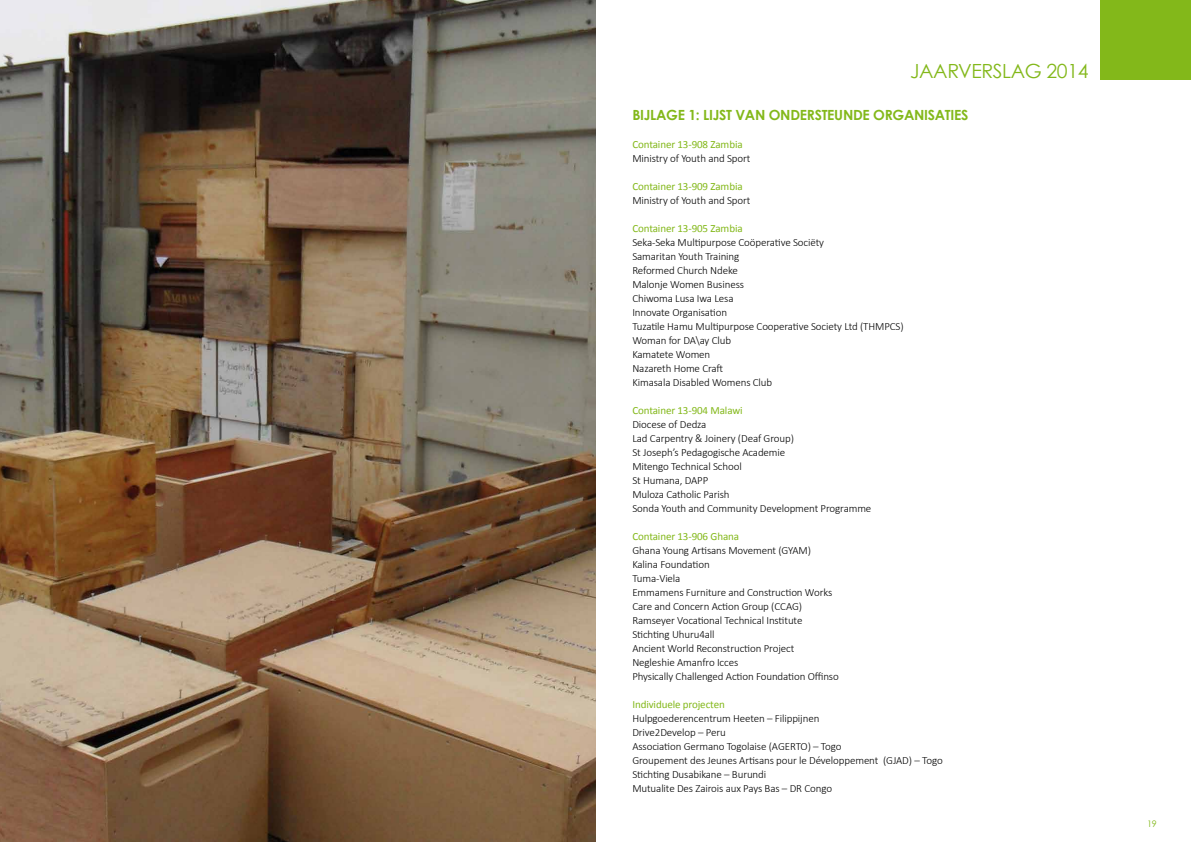
<style>
.page{position:relative;width:1191px;height:842px;background:#fff}
.page>*{position:absolute;margin:0;border:0;box-sizing:border-box;transform-origin:0 0}
.t1{font:19.5px "Century Gothic";letter-spacing:-.02em;color:#83b81a}
.t2{font:700 14px "Century Gothic";letter-spacing:-.02em;color:#83b81a}
.t3{font:300 11px/14px "Calibri";letter-spacing:-.01em;color:#000}
.t4{font:11px "Calibri";letter-spacing:-.01em;color:#83b81a}
.t5{font:9px "Century Gothic";color:#83b81a}
</style>
<div class="page">
<div style="left:1100px;top:0;width:91px;height:79px;background:#83b81a"></div>
<img style="left:0;top:0;width:595px;height:842px">
<h1 class="t1" style="left:910px;top:59px;width:23px">JAARVERSLAG</h1>
<h1 class="t1" style="left:1046px;top:59px;width:44px">2014</h1>
<p class="t2" style="left:632px;top:106px;width:337px">BIJLAGE 1: LIJST VAN ONDERSTEUNDE ORGANISATIES</p>
<p class="t4" style="left:632px;top:137px;width:112px">Container 13-908 Zambia</p>
<p class="t3" style="left:632px;top:151px;width:120px">Ministry of Youth and Sport</p>
<p class="t4" style="left:632px;top:179px;width:112px">Container 13-909 Zambia</p>
<p class="t3" style="left:632px;top:193px;width:120px">Ministry of Youth and Sport</p>
<p class="t4" style="left:632px;top:221px;width:112px">Container 13-905 Zambia</p>
<p class="t3" style="left:632px;top:235px;width:273px">Seka-Seka Multipurpose Coöperative Sociëty<br>Samaritan Youth Training<br>Reformed Church Ndeke<br>Malonje Women Business<br>Chiwoma Lusa Iwa Lesa<br>Innovate Organisation<br>Tuzatile Hamu Multipurpose Cooperative Society Ltd (THMPCS)<br>Woman for DA\ay Club<br>Kamatete Women<br>Nazareth Home Craft<br>Kimasala Disabled Womens Club</p>
<p class="t4" style="left:632px;top:403px;width:112px">Container 13-904 Malawi</p>
<p class="t3" style="left:632px;top:417px;width:240px">Diocese of Dedza<br>Lad Carpentry &amp; Joinery (Deaf Group)<br>St Joseph’s Pedagogische Academie<br>Mitengo Technical School<br>St Humana, DAPP<br>Muloza Catholic Parish<br>Sonda Youth and Community Development Programme</p>
<p class="t4" style="left:632px;top:529px;width:108px">Container 13-906 Ghana</p>
<p class="t3" style="left:632px;top:543px;width:208px">Ghana Young Artisans Movement (GYAM)<br>Kalina Foundation<br>Tuma-Viela<br>Emmamens Furniture and Construction Works<br>Care and Concern Action Group (CCAG)<br>Ramseyer Vocational Technical Institute<br>Stichting Uhuru4all<br>Ancient World Reconstruction Project<br>Negleshie Amanfro Icces<br>Physically Challenged Action Foundation Offinso</p>
<p class="t4" style="left:632px;top:697px;width:94px">Individuele projecten</p>
<p class="t3" style="left:632px;top:711px;width:312px">Hulpgoederencentrum Heeten – Filippijnen<br>Drive2Develop – Peru<br>Association Germano Togolaise (AGERTO) – Togo<br>Groupement des Jeunes Artisans pour le Développement (GJAD) – Togo Stichting Dusabikane – Burundi<br>Mutualite Des Zairois aux Pays Bas – DR Congo</p>
<p class="t5" style="left:1147px;top:818px;width:11px">19</p>
</div>
